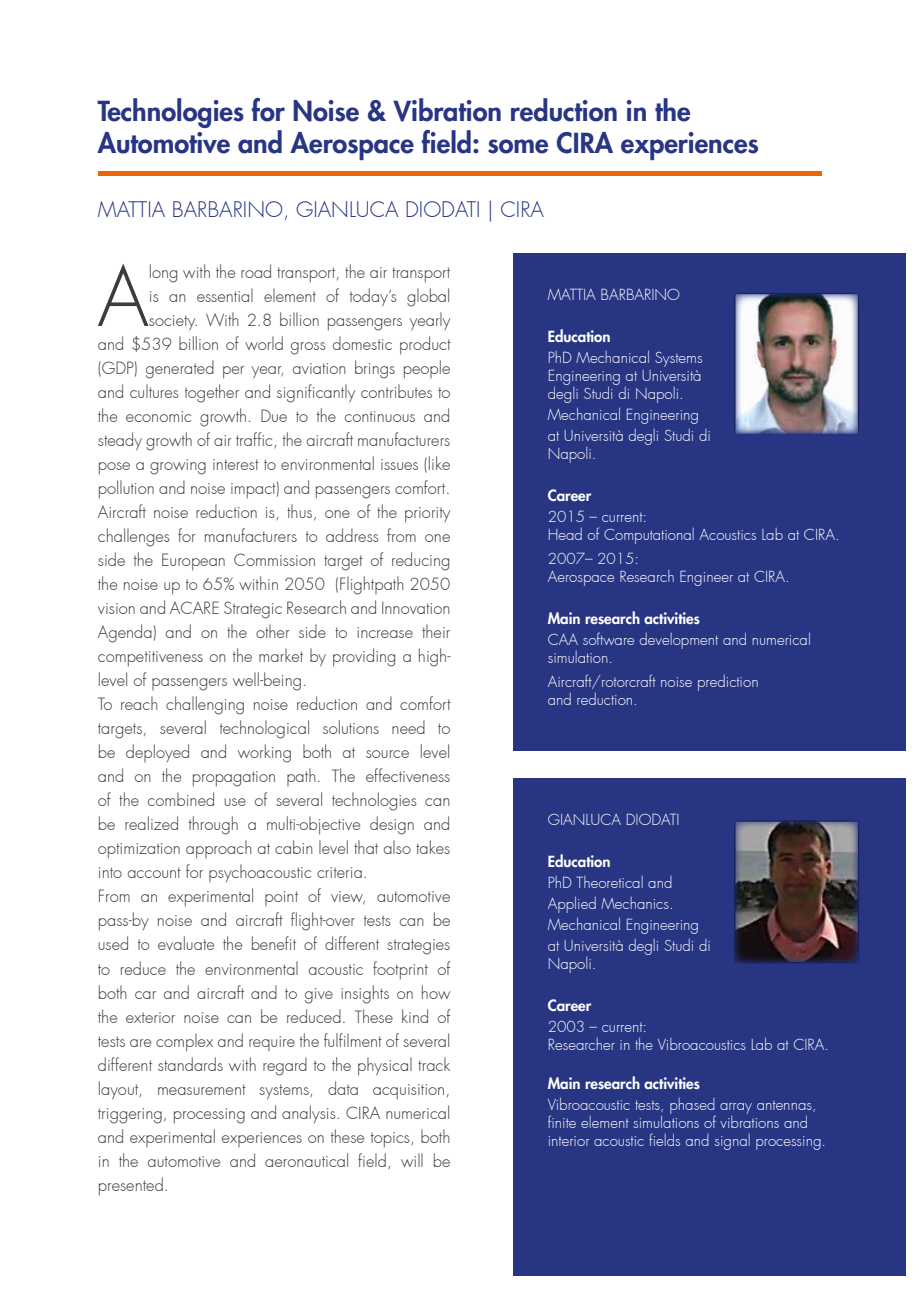
<style>
.page{position:relative;width:919px;height:1289px;background:#fff}
.page>*{position:absolute;margin:0;border:0;box-sizing:border-box;transform-origin:0 0}
.t1{font:300 80.1px "Futura";color:#3c3c3b}
.t2{font:800 27px/32.4px "Futura";color:#283583}
.t3{font:300 21px "Futura";color:#283583}
.t4{font:300 16.5px "Futura";color:#3c3c3b}
.t5{font:300 15px/18px "Futura";color:#fff}
.t6{font:800 15px "Futura";color:#fff}
</style>
<div class="page">
<hr style="left:98px;top:171px;width:723px;height:4px;background:#ec6608">
<div style="left:513px;top:253px;width:393px;height:497px;background:#283583"></div>
<img style="left:736px;top:295px;width:120px;height:138px">
<div style="left:513px;top:778px;width:393px;height:498px;background:#283583"></div>
<img style="left:736px;top:823px;width:120px;height:137px">
<h2 class="t2" style="left:98px;top:95px;width:662px">Technologies for Noise &amp; Vibration reduction in the<br>Automotive and Aerospace field: some CIRA experiences</h2>
<p class="t3" style="left:98px;top:196px;width:447px">MATTIA BARBARINO, GIANLUCA DIODATI | CIRA</p>
<h1 class="t1" style="left:97px;top:248px;width:53px">A</h1>
<p class="t4" style="left:149px;top:262px;width:303px">long with the road transport, the air transport</p>
<p class="t4" style="left:149px;top:286px;width:303px">is an essential element of today’s global</p>
<p class="t4" style="left:149px;top:310px;width:303px">society. With 2.8 billion passengers yearly</p>
<p class="t4" style="left:98px;top:334px;width:354px">and $539 billion of world gross domestic product</p>
<p class="t4" style="left:98px;top:358px;width:354px">(GDP) generated per year, aviation brings people</p>
<p class="t4" style="left:98px;top:382px;width:354px">and cultures together and significantly contributes to</p>
<p class="t4" style="left:98px;top:406px;width:354px">the economic growth. Due to the continuous and</p>
<p class="t4" style="left:98px;top:430px;width:354px">steady growth of air traffic, the aircraft manufacturers</p>
<p class="t4" style="left:98px;top:454px;width:354px">pose a growing interest to environmental issues (like</p>
<p class="t4" style="left:98px;top:478px;width:354px">pollution and noise impact) and passengers comfort.</p>
<p class="t4" style="left:98px;top:502px;width:354px">Aircraft noise reduction is, thus, one of the priority</p>
<p class="t4" style="left:98px;top:526px;width:354px">challenges for manufacturers to address from one</p>
<p class="t4" style="left:98px;top:550px;width:354px">side the European Commission target of reducing</p>
<p class="t4" style="left:98px;top:574px;width:354px">the noise up to 65% within 2050 (Flightpath 2050</p>
<p class="t4" style="left:98px;top:598px;width:354px">vision and ACARE Strategic Research and Innovation</p>
<p class="t4" style="left:98px;top:622px;width:354px">Agenda) and on the other side to increase their</p>
<p class="t4" style="left:98px;top:646px;width:354px">competitiveness on the market by providing a high-</p>
<p class="t4" style="left:98px;top:670px;width:211px">level of passengers well-being.</p>
<p class="t4" style="left:98px;top:694px;width:354px">To reach challenging noise reduction and comfort</p>
<p class="t4" style="left:98px;top:718px;width:354px">targets, several technological solutions need to</p>
<p class="t4" style="left:98px;top:742px;width:354px">be deployed and working both at source level</p>
<p class="t4" style="left:98px;top:766px;width:354px">and on the propagation path. The effectiveness</p>
<p class="t4" style="left:98px;top:790px;width:354px">of the combined use of several technologies can</p>
<p class="t4" style="left:98px;top:814px;width:354px">be realized through a multi-objective design and</p>
<p class="t4" style="left:98px;top:838px;width:354px">optimization approach at cabin level that also takes</p>
<p class="t4" style="left:98px;top:862px;width:272px">into account for psychoacoustic criteria.</p>
<p class="t4" style="left:98px;top:886px;width:354px">From an experimental point of view, automotive</p>
<p class="t4" style="left:98px;top:910px;width:354px">pass-by noise and aircraft flight-over tests can be</p>
<p class="t4" style="left:98px;top:934px;width:354px">used to evaluate the benefit of different strategies</p>
<p class="t4" style="left:98px;top:958px;width:354px">to reduce the environmental acoustic footprint of</p>
<p class="t4" style="left:98px;top:982px;width:354px">both car and aircraft and to give insights on how</p>
<p class="t4" style="left:98px;top:1006px;width:354px">the exterior noise can be reduced. These kind of</p>
<p class="t4" style="left:98px;top:1030px;width:354px">tests are complex and require the fulfilment of several</p>
<p class="t4" style="left:98px;top:1054px;width:354px">different standards with regard to the physical track</p>
<p class="t4" style="left:98px;top:1078px;width:354px">layout, measurement systems, data acquisition,</p>
<p class="t4" style="left:98px;top:1102px;width:354px">triggering, processing and analysis. CIRA numerical</p>
<p class="t4" style="left:98px;top:1126px;width:354px">and experimental experiences on these topics, both</p>
<p class="t4" style="left:98px;top:1150px;width:354px">in the automotive and aeronautical field, will be</p>
<p class="t4" style="left:98px;top:1174px;width:73px">presented.</p>
<p class="t5" style="left:547px;top:286px;width:134px">MATTIA BARBARINO</p>
<p class="t6" style="left:547px;top:327px;width:64px">Education</p>
<p class="t5" style="left:547px;top:349px;width:156px;text-align:justify">PhD Mechanical Systems Engineering at Università degli Studi di Napoli.</p>
<p class="t5" style="left:547px;top:404px;width:165px;line-height:21px">Mechanical Engineering at Università degli Studi di</p>
<p class="t5" style="left:547px;top:445px;width:50px">Napoli.</p>
<p class="t6" style="left:547px;top:486px;width:45px">Career</p>
<p class="t5" style="left:547px;top:508px;width:293px">2015 – current:<br>Head of Computational Acoustics Lab at CIRA.</p>
<p class="t5" style="left:547px;top:550px;width:243px">2007– 2015:<br>Aerospace Research Engineer at CIRA.</p>
<p class="t6" style="left:547px;top:609px;width:154px">Main research activities</p>
<p class="t5" style="left:547px;top:631px;width:265px">CAA software development and numerical simulation.</p>
<p class="t5" style="left:547px;top:673px;width:212px">Aircraft/rotorcraft noise prediction and reduction.</p>
<p class="t5" style="left:547px;top:811px;width:133px">GIANLUCA DIODATI</p>
<p class="t6" style="left:547px;top:852px;width:64px">Education</p>
<p class="t5" style="left:547px;top:872px;width:165px;line-height:21px">PhD Theoretical and<br>Applied Mechanics.<br>Mechanical Engineering at Università degli Studi di</p>
<p class="t5" style="left:547px;top:955px;width:50px">Napoli.</p>
<p class="t6" style="left:547px;top:996px;width:45px">Career</p>
<p class="t5" style="left:547px;top:1018px;width:283px">2003 – current:<br>Researcher in the Vibroacoustics Lab at CIRA.</p>
<p class="t6" style="left:547px;top:1074px;width:154px">Main research activities</p>
<p class="t5" style="left:547px;top:1096px;width:280px">Vibroacoustic tests, phased array antennas, finite element simulations of vibrations and interior acoustic fields and signal processing.</p>
</div>
